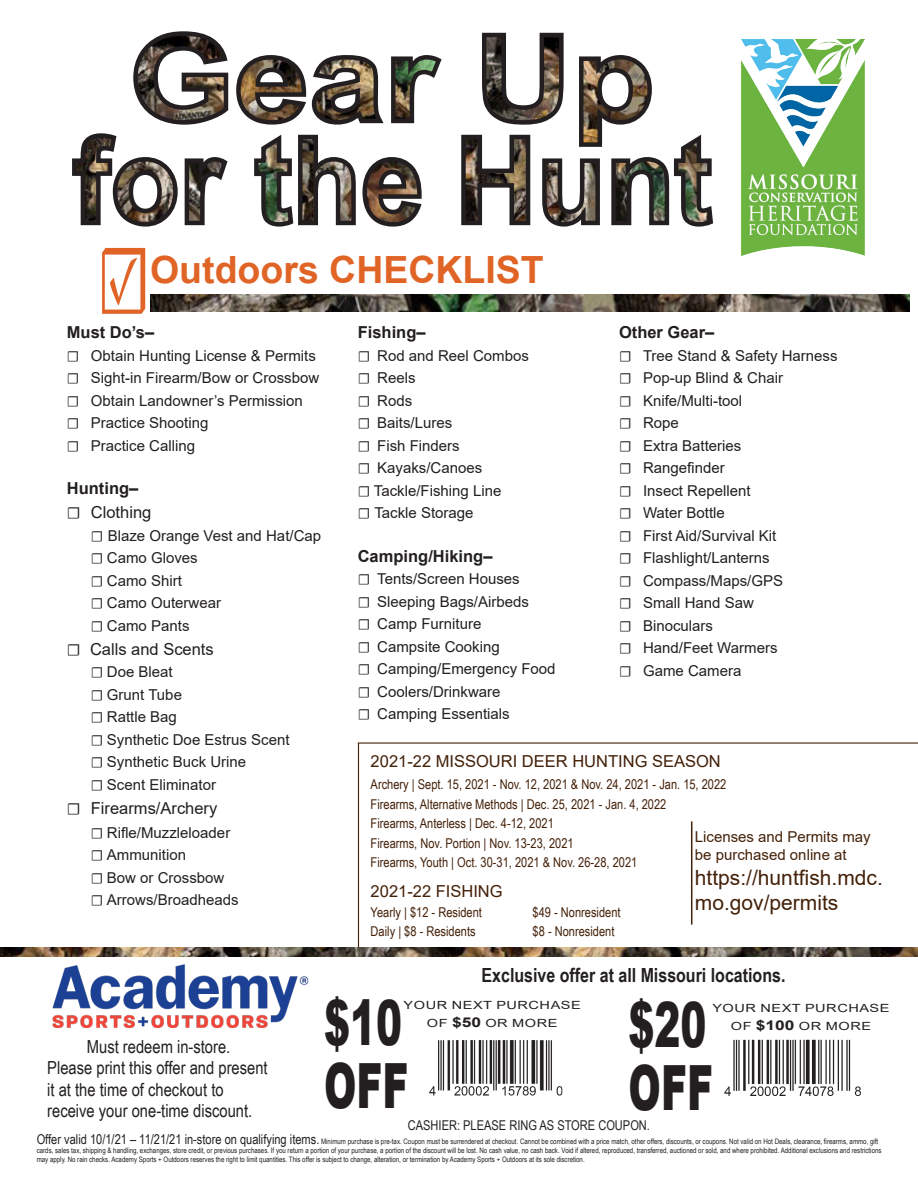
<style>
.page{position:relative;width:918px;height:1188px;background:#fff}
.page>*{position:absolute;margin:0;border:0;box-sizing:border-box;transform-origin:0 0}
.t1{font:96.75px "Minion Pro";color:#e06426;scale:.67 1}
.t2{font:900 62.4px "Arial";color:#231f20;scale:.63 1}
.t3{font:700 37.5px "Arial";color:#e06426}
.t4{font:21px/25.2px "Arial";color:#442109}
.t5{font:700 19.5px "Arial Narrow";color:#231f20}
.t6{font:18px/21.6px "Arial Narrow";color:#231f20}
.t7{font:700 16.5px "Arial";color:#231f20}
.t8{font:16.5px "Arial";color:#442109}
.t9{font:16.5px "Arial";color:#231f20}
.t10{font:15px "Arial";color:#231f20}
.t11{font:15px/18px "Arial";color:#442109}
.t12{font:13.5px "Arial Narrow";color:#442109}
.t13{font:13.5px "Arial Narrow";color:#231f20}
.t14{font:11.25px "Arial";letter-spacing:.035em;color:#231f20;scale:1.29 1}
.t15{font:7.5px/9px "Arial Narrow";color:#231f20}
.s1{font-family:"Minion Pro"}
.s2{font-weight:700;font-size:13.5px}
.s3{font-size:13.5px}
</style>
<div class="page">
<svg style="left:133px;top:31px;width:519px;height:100px"></svg>
<svg style="left:72px;top:131px;width:641px;height:96px"></svg>
<hr style="left:691px;top:821px;width:1px;height:104px;background:#442109">
<img style="left:52px;top:964px;width:257px;height:64px">
<img style="left:742px;top:40px;width:123px;height:216px">
<img style="left:724px;top:1040px;width:137px;height:56px">
<img style="left:429px;top:1040px;width:134px;height:56px">
<hr style="left:358px;top:743px;width:1px;height:214px;background:#442109">
<hr style="left:358px;top:742px;width:560px;height:2px;background:#442109">
<img style="left:0;top:948px;width:918px;height:9px">
<img style="left:150px;top:294px;width:759px;height:17px">
<p class="t1" style="left:97px;top:215px;width:83px">☑</p>
<p class="t3" style="left:150px;top:244px;width:395px">Outdoors CHECKLIST</p>
<p class="t7" style="left:67px;top:321px;width:89px">Must Do’s–</p>
<p class="t10" style="left:67px;top:345px;width:251px"><span class="s1">☐</span> Obtain Hunting License &amp; Permits</p>
<p class="t10" style="left:67px;top:368px;width:254px"><span class="s1">☐</span> Sight-in Firearm/Bow or Crossbow</p>
<p class="t10" style="left:67px;top:390px;width:238px"><span class="s1">☐</span> Obtain Landowner’s Permission</p>
<p class="t10" style="left:67px;top:413px;width:143px"><span class="s1">☐</span> Practice Shooting</p>
<p class="t10" style="left:67px;top:435px;width:130px"><span class="s1">☐</span> Practice Calling</p>
<p class="t7" style="left:67px;top:477px;width:73px">Hunting–</p>
<p class="t9" style="left:67px;top:501px;width:86px"><span class="s1">☐</span> Clothing</p>
<p class="t10" style="left:91px;top:525px;width:232px"><span class="s1">☐</span> Blaze Orange Vest and Hat/Cap</p>
<p class="t10" style="left:91px;top:548px;width:108px"><span class="s1">☐</span> Camo Gloves</p>
<p class="t10" style="left:91px;top:570px;width:93px"><span class="s1">☐</span> Camo Shirt</p>
<p class="t10" style="left:91px;top:593px;width:132px"><span class="s1">☐</span> Camo Outerwear</p>
<p class="t10" style="left:91px;top:615px;width:100px"><span class="s1">☐</span> Camo Pants</p>
<p class="t9" style="left:67px;top:638px;width:148px"><span class="s1">☐</span> Calls and Scents</p>
<p class="t10" style="left:91px;top:662px;width:83px"><span class="s1">☐</span> Doe Bleat</p>
<p class="t10" style="left:91px;top:684px;width:93px"><span class="s1">☐</span> Grunt Tube</p>
<p class="t10" style="left:91px;top:707px;width:88px"><span class="s1">☐</span> Rattle Bag</p>
<p class="t10" style="left:91px;top:729px;width:200px"><span class="s1">☐</span> Synthetic Doe Estrus Scent</p>
<p class="t10" style="left:91px;top:752px;width:157px"><span class="s1">☐</span> Synthetic Buck Urine</p>
<p class="t10" style="left:91px;top:774px;width:127px"><span class="s1">☐</span> Scent Eliminator</p>
<p class="t9" style="left:67px;top:797px;width:152px"><span class="s1">☐</span> Firearms/Archery</p>
<p class="t10" style="left:91px;top:822px;width:141px"><span class="s1">☐</span> Rifle/Muzzleloader</p>
<p class="t10" style="left:91px;top:845px;width:97px"><span class="s1">☐</span> Ammunition</p>
<p class="t10" style="left:91px;top:867px;width:135px"><span class="s1">☐</span> Bow or Crossbow</p>
<p class="t10" style="left:91px;top:890px;width:149px"><span class="s1">☐</span> Arrows/Broadheads</p>
<p class="t7" style="left:358px;top:321px;width:69px">Fishing–</p>
<p class="t10" style="left:358px;top:345px;width:173px"><span class="s1">☐</span> Rod and Reel Combos</p>
<p class="t10" style="left:358px;top:368px;width:59px"><span class="s1">☐</span> Reels</p>
<p class="t10" style="left:358px;top:390px;width:56px"><span class="s1">☐</span> Rods</p>
<p class="t10" style="left:358px;top:413px;width:96px"><span class="s1">☐</span> Baits/Lures</p>
<p class="t10" style="left:358px;top:435px;width:104px"><span class="s1">☐</span> Fish Finders</p>
<p class="t10" style="left:358px;top:458px;width:126px"><span class="s1">☐</span> Kayaks/Canoes</p>
<p class="t10" style="left:358px;top:480px;width:145px"><span class="s1">☐</span> Tackle/Fishing Line</p>
<p class="t10" style="left:358px;top:503px;width:117px"><span class="s1">☐</span> Tackle Storage</p>
<p class="t7" style="left:358px;top:544px;width:136px">Camping/Hiking–</p>
<p class="t10" style="left:358px;top:569px;width:164px"><span class="s1">☐</span> Tents/Screen Houses</p>
<p class="t10" style="left:358px;top:591px;width:173px"><span class="s1">☐</span> Sleeping Bags/Airbeds</p>
<p class="t10" style="left:358px;top:614px;width:125px"><span class="s1">☐</span> Camp Furniture</p>
<p class="t10" style="left:358px;top:636px;width:144px"><span class="s1">☐</span> Campsite Cooking</p>
<p class="t10" style="left:358px;top:659px;width:199px"><span class="s1">☐</span> Camping/Emergency Food</p>
<p class="t10" style="left:358px;top:681px;width:144px"><span class="s1">☐</span> Coolers/Drinkware</p>
<p class="t10" style="left:358px;top:704px;width:154px"><span class="s1">☐</span> Camping Essentials</p>
<p class="t7" style="left:619px;top:321px;width:97px">Other Gear–</p>
<p class="t10" style="left:619px;top:345px;width:220px"><span class="s1">☐</span> Tree Stand &amp; Safety Harness</p>
<p class="t10" style="left:619px;top:368px;width:166px"><span class="s1">☐</span> Pop-up Blind &amp; Chair</p>
<p class="t10" style="left:619px;top:390px;width:125px"><span class="s1">☐</span> Knife/Multi-tool</p>
<p class="t10" style="left:619px;top:413px;width:61px"><span class="s1">☐</span> Rope</p>
<p class="t10" style="left:619px;top:435px;width:124px"><span class="s1">☐</span> Extra Batteries</p>
<p class="t10" style="left:619px;top:458px;width:107px"><span class="s1">☐</span> Rangefinder</p>
<p class="t10" style="left:619px;top:480px;width:133px"><span class="s1">☐</span> Insect Repellent</p>
<p class="t10" style="left:619px;top:503px;width:107px"><span class="s1">☐</span> Water Bottle</p>
<p class="t10" style="left:619px;top:525px;width:159px"><span class="s1">☐</span> First Aid/Survival Kit</p>
<p class="t10" style="left:619px;top:548px;width:152px"><span class="s1">☐</span> Flashlight/Lanterns</p>
<p class="t10" style="left:619px;top:570px;width:166px"><span class="s1">☐</span> Compass/Maps/GPS</p>
<p class="t10" style="left:619px;top:593px;width:136px"><span class="s1">☐</span> Small Hand Saw</p>
<p class="t10" style="left:619px;top:615px;width:96px"><span class="s1">☐</span> Binoculars</p>
<p class="t10" style="left:619px;top:638px;width:160px"><span class="s1">☐</span> Hand/Feet Warmers</p>
<p class="t10" style="left:619px;top:660px;width:124px"><span class="s1">☐</span> Game Camera</p>
<p class="t8" style="left:371px;top:749px;width:352px">2021-22 MISSOURI DEER HUNTING SEASON</p>
<p class="t12" style="left:371px;top:774px;width:357px">Archery | Sept. 15, 2021 - Nov. 12, 2021 &amp; Nov. 24, 2021 - Jan. 15, 2022</p>
<p class="t12" style="left:371px;top:794px;width:297px">Firearms, Alternative Methods | Dec. 25, 2021 - Jan. 4, 2022</p>
<p class="t12" style="left:371px;top:813px;width:185px">Firearms, Anterless | Dec. 4-12, 2021</p>
<p class="t12" style="left:371px;top:833px;width:205px">Firearms, Nov. Portion | Nov. 13-23, 2021</p>
<p class="t12" style="left:371px;top:852px;width:268px">Firearms, Youth | Oct. 30-31, 2021 &amp; Nov. 26-28, 2021</p>
<p class="t8" style="left:371px;top:880px;width:134px">2021-22 FISHING</p>
<p class="t12" style="left:371px;top:902px;width:113px">Yearly | $12 - Resident</p>
<p class="t12" style="left:533px;top:902px;width:89px">$49 - Nonresident</p>
<p class="t12" style="left:371px;top:922px;width:107px">Daily | $8 - Residents</p>
<p class="t12" style="left:533px;top:922px;width:83px">$8 - Nonresident</p>
<p class="t11" style="left:695px;top:827px;width:177px">Licenses and Permits may be purchased online at</p>
<p class="t4" style="left:695px;top:865px;width:189px">https://huntfish.mdc. mo.gov/permits</p>
<p class="t5" style="left:482px;top:960px;width:305px">Exclusive offer at all Missouri locations.</p>
<p class="t2" style="left:324px;top:977px;width:125px">$10</p>
<p class="t2" style="left:324px;top:1040px;width:136px">OFF</p>
<p class="t2" style="left:629px;top:980px;width:125px">$20</p>
<p class="t2" style="left:629px;top:1043px;width:136px">OFF</p>
<p class="t14" style="left:404px;top:997px;width:139px">YOUR NEXT PURCHASE</p>
<p class="t14" style="left:427px;top:1015px;width:103px">OF <span class="s2">$50</span> OR MORE</p>
<p class="t14" style="left:712px;top:1000px;width:139px">YOUR NEXT PURCHASE</p>
<p class="t14" style="left:731px;top:1018px;width:110px">OF <span class="s2">$100</span> OR MORE</p>
<p class="t6" style="left:87px;top:1035px;width:145px">Must redeem in-store.</p>
<p class="t6" style="left:47px;top:1056px;width:222px">Please print this offer and present it at the time of checkout to receive your one-time discount.</p>
<p class="t13" style="left:408px;top:1116px;width:244px">CASHIER: PLEASE RING AS STORE COUPON.</p>
<p class="t15" style="left:37px;top:1137px;width:846px"><span class="s3">Offer valid 10/1/21 – 11/21/21 in-store on qualifying items.</span> Minimum purchase is pre-tax. Coupon must be surrendered at checkout. Cannot be combined with a price match, other offers, discounts, or coupons. Not valid on Hot Deals, clearance, firearms, ammo, gift cards, sales tax, shipping &amp; handling, exchanges, store credit, or previous purchases. If you return a portion of your purchase, a portion of the discount will be lost. No cash value, no cash back. Void if altered, reproduced, transferred, auctioned or sold, and where prohibited. Additional exclusions and restrictions may apply. No rain checks. Academy Sports + Outdoors reserves the right to limit quantities. This offer is subject to change, alteration, or termination by Academy Sports + Outdoors at its sole discretion.</p>
</div>
